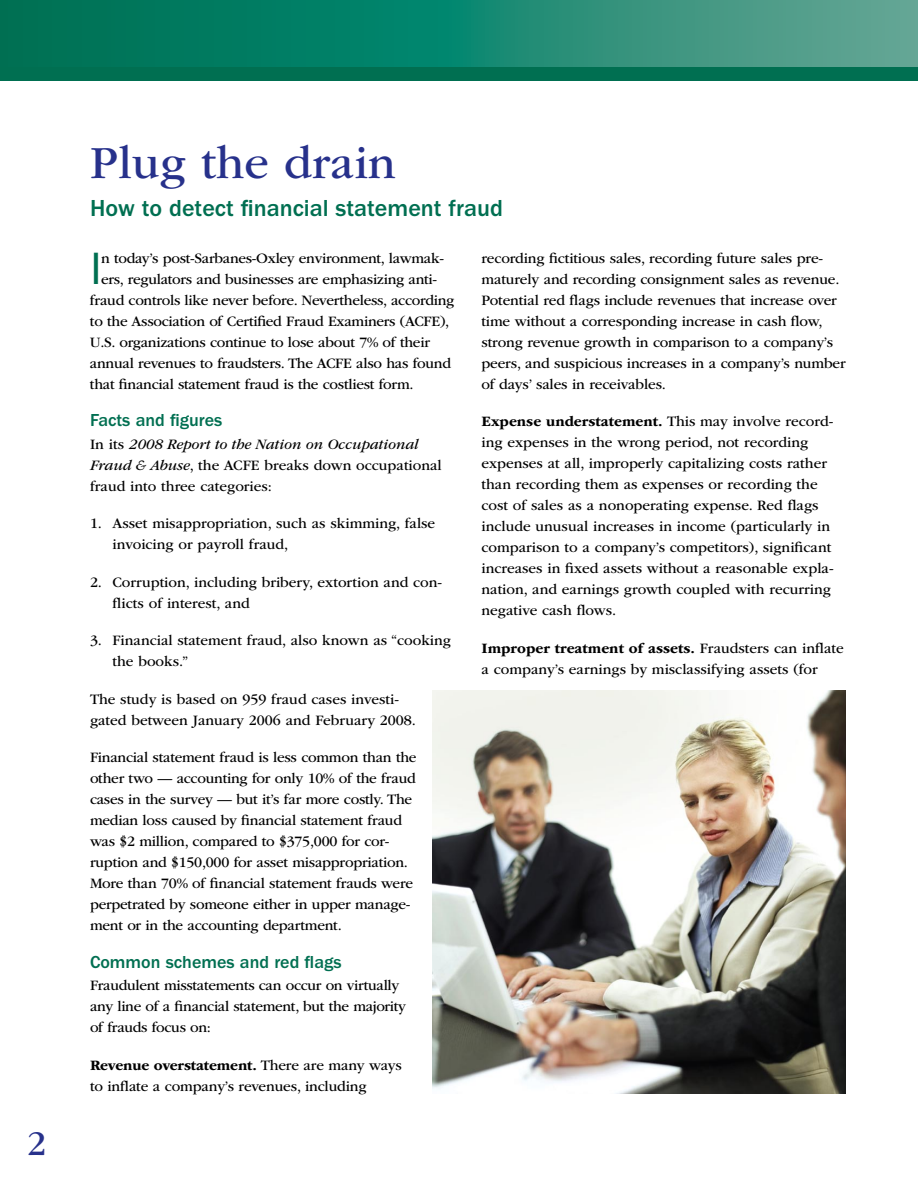
<style>
.page{position:relative;width:918px;height:1188px;background:#fff}
.page>*{position:absolute;margin:0;border:0;box-sizing:border-box;transform-origin:0 0}
.t1{font:48px "ITC Garamond Std";color:#27318b}
.t2{font:45.6px "ITC Franklin Gothic Std";color:#006f51}
.t3{font:36px "ITC Garamond Std";color:#27318b}
.t4{font:500 24px "ITC Franklin Gothic Std";color:#006f51}
.t5{font:500 18px "ITC Franklin Gothic Std";color:#006f51}
.t6{font:15px/21px "ITC Garamond Std";letter-spacing:-.01em;color:#000}
.s1{font-style:italic}
.s2{font-weight:700}
</style>
<div class="page">
<svg style="left:0;top:0;width:918px;height:68px;background:#1e8871"></svg>
<div style="left:0;top:68px;width:918px;height:13px;background:#006f51"></div>
<img style="left:432px;top:690px;width:414px;height:404px">
<h3 class="t3" style="left:27px;top:1124px;width:21px">2</h3>
<h1 class="t1" style="left:90px;top:136px;width:307px">Plug the drain</h1>
<h3 class="t4" style="left:90px;top:194px;width:414px">How to detect financial statement fraud</h3>
<h2 class="t2" style="left:90px;top:242px;width:13px">I</h2>
<p class="t6" style="left:101px;top:247px;width:345px">n today’s post-Sarbanes-Oxley environment, lawmak-</p>
<p class="t6" style="left:101px;top:268px;width:338px">ers, regulators and businesses are emphasizing anti-</p>
<p class="t6" style="left:90px;top:289px;width:366px">fraud controls like never before. Nevertheless, according</p>
<p class="t6" style="left:90px;top:310px;width:361px">to the Association of Certified Fraud Examiners (ACFE),</p>
<p class="t6" style="left:90px;top:331px;width:341px">U.S. organizations continue to lose about 7% of their</p>
<p class="t6" style="left:90px;top:352px;width:363px">annual revenues to fraudsters. The ACFE also has found</p>
<p class="t6" style="left:90px;top:373px;width:325px">that financial statement fraud is the costliest form.</p>
<p class="t5" style="left:90px;top:410px;width:134px">Facts and figures</p>
<p class="t6" style="left:90px;top:433px;width:353px">In its <span class="s1">2008 Report to the Nation on Occupational<br>Fraud &amp; Abuse</span>, the ACFE breaks down occupational fraud into three categories:</p>
<p class="t6" style="left:112px;top:513px;width:324px;text-indent:-22px">1. Asset misappropriation, such as skimming, false invoicing or payroll fraud,</p>
<p class="t6" style="left:112px;top:571px;width:331px;text-indent:-22px">2. Corruption, including bribery, extortion and con&shy;flicts of interest, and</p>
<p class="t6" style="left:112px;top:630px;width:340px;text-indent:-22px">3. Financial statement fraud, also known as “cooking the books.”</p>
<p class="t6" style="left:90px;top:688px;width:328px">The study is based on 959 fraud cases investi&shy;gated between January 2006 and February 2008.</p>
<p class="t6" style="left:90px;top:747px;width:328px">Financial statement fraud is less common than the other two — accounting for only 10% of the fraud cases in the survey — but it’s far more costly. The median loss caused by financial statement fraud was $2 million, compared to $375,000 for cor&shy;ruption and $150,000 for asset misappropriation.<br>More than 70% of financial statement frauds were perpetrated by someone either in upper manage&shy;ment or in the accounting department.</p>
<p class="t5" style="left:90px;top:952px;width:253px">Common schemes and red flags</p>
<p class="t6" style="left:90px;top:975px;width:317px">Fraudulent misstatements can occur on virtually any line of a financial statement, but the majority of frauds focus on:</p>
<p class="t6" style="left:90px;top:1054px;width:313px"><span class="s2">Revenue overstatement.</span> There are many ways to inflate a company’s revenues, including</p>
<p class="t6" style="left:482px;top:247px;width:366px">recording fictitious sales, recording future sales pre&shy;maturely and recording consignment sales as revenue.<br>Potential red flags include revenues that increase over time without a corresponding increase in cash flow, strong revenue growth in comparison to a company’s peers, and suspicious increases in a company’s number of days’ sales in receivables.</p>
<p class="t6" style="left:482px;top:411px;width:354px"><span class="s2">Expense understatement.</span> This may involve record&shy;ing expenses in the wrong period, not recording expenses at all, improperly capitalizing costs rather than recording them as expenses or recording the cost of sales as a nonoperating expense. Red flags include unusual increases in income (particularly in comparison to a company’s competitors), significant increases in fixed assets without a reasonable expla&shy;nation, and earnings growth coupled with recurring negative cash flows.</p>
<p class="t6" style="left:482px;top:637px;width:364px"><span class="s2">Improper treatment of assets.</span> Fraudsters can inflate a company’s earnings by misclassifying assets (for</p>
</div>
